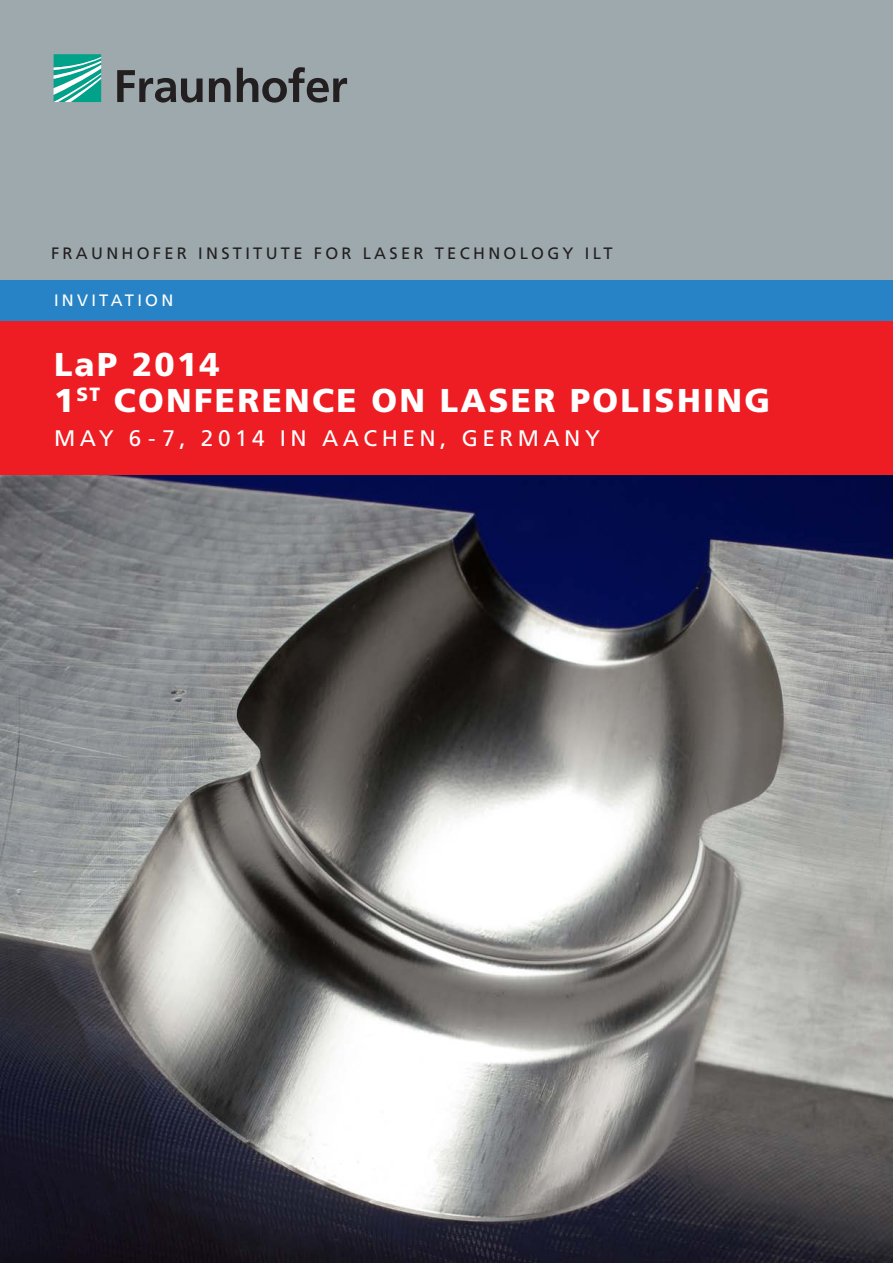
<style>
.page{position:relative;width:893px;height:1263px;background:#fff}
.page>*{position:absolute;margin:0;border:0;box-sizing:border-box;transform-origin:0 0}
.t1{font:900 33px/36px "Frutiger LT Com";letter-spacing:.07em;color:#fff}
.t2{font:22.5px "Frutiger LT Com";letter-spacing:.2em;color:#fff}
.t3{font:16.5px "Frutiger LT Com";letter-spacing:.2em;color:#231f20}
.t4{font:16.5px "Frutiger LT Com";letter-spacing:.2em;color:#fff}
</style>
<div class="page">
<img style="left:0;top:475px;width:893px;height:788px">
<div style="left:0;top:0;width:893px;height:281px;background:#9da9ad"></div>
<div style="left:0;top:317px;width:893px;height:158px;background:#ee1d23"></div>
<svg style="left:54px;top:54px;width:47px;height:48px;background:#4bbbaa"></svg>
<svg style="left:117px;top:67px;width:230px;height:36px"></svg>
<div style="left:0;top:280px;width:893px;height:40px;background:#2783c5"></div>
<p class="t3" style="left:51px;top:244px;width:563px">FRAUNHOF ER I NSTITUTE F OR LASER TECHNOL OG Y I LT</p>
<p class="t4" style="left:54px;top:291px;width:121px">I NVITATION</p>
<h1 class="t1" style="left:54px;top:346px;width:718px">LAP 2014<br>1<sup>ST</sup> CONFERENCE ON LASER POLISHING</h1>
<h2 class="t2" style="left:54px;top:425px;width:548px">MAY 6-7, 2014 IN AACHEN, GERM ANY</h2>
</div>
